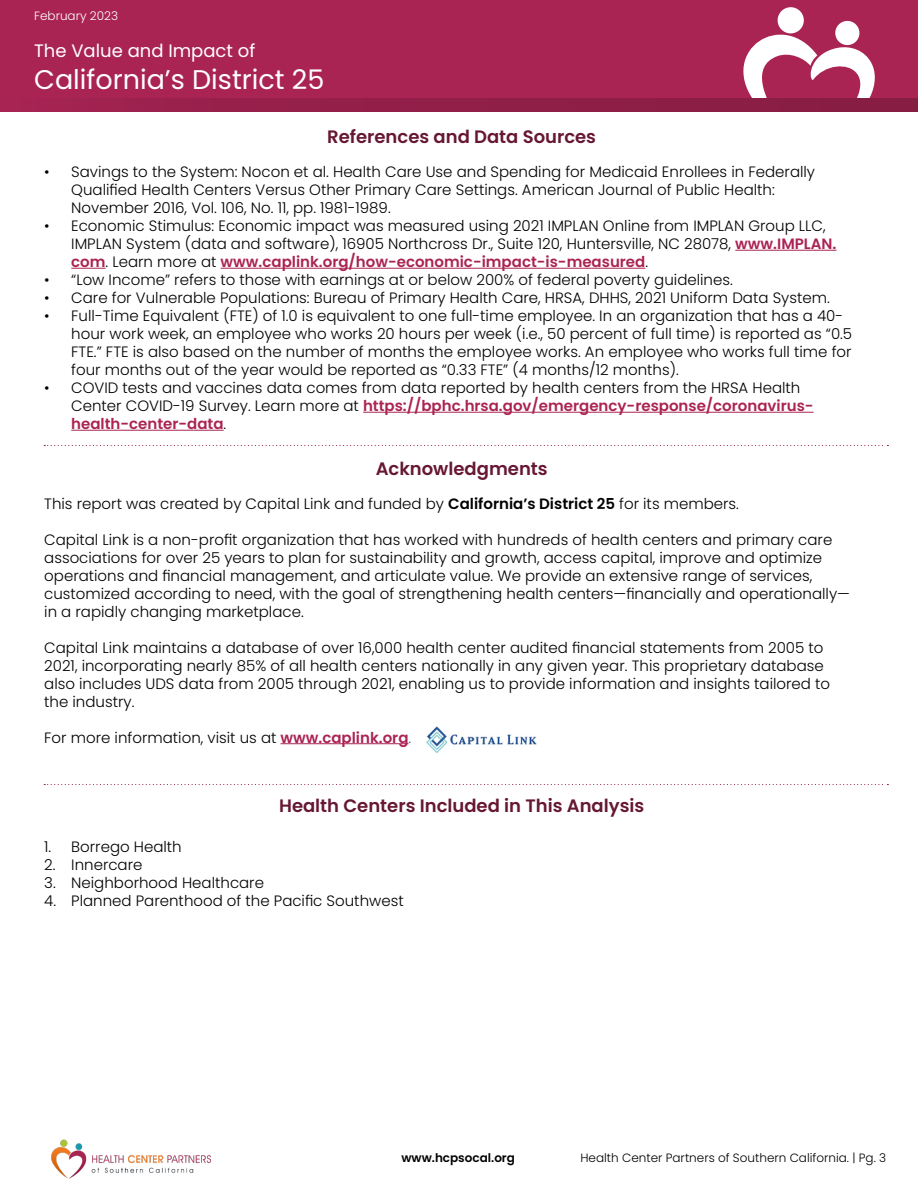
<style>
.page{position:relative;width:918px;height:1188px;background:#fff}
.page>*{position:absolute;margin:0;border:0;box-sizing:border-box;transform-origin:0 0}
.t1{font:27px "Poppins";color:#fff}
.t2{font:600 18px "Poppins";color:#661733}
.t3{font:18px "Poppins";color:#fff}
.t4{font:300 15px/18px "Poppins";color:#000}
.t5{font:300 12px "Poppins";color:#000}
.t6{font:600 12px "Poppins";color:#000}
.t7{font:300 12px "Poppins";color:#fff}
.s1{font-weight:600;color:#aa2453}
.s2{font-weight:600}
.s3{color:#215e9e}
</style>
<div class="page">
<hr style="left:735px;top:250px;width:102px;height:1px;background:#aa2453">
<hr style="left:71px;top:268px;width:35px;height:1px;background:#aa2453">
<hr style="left:221px;top:268px;width:424px;height:1px;background:#aa2453">
<hr style="left:363px;top:412px;width:451px;height:1px;background:#aa2453">
<hr style="left:71px;top:430px;width:153px;height:1px;background:#aa2453">
<svg style="left:44px;top:445px;width:844px;height:1px"></svg>
<hr style="left:281px;top:743px;width:128px;height:1px;background:#aa2453">
<svg style="left:44px;top:784px;width:844px;height:1px"></svg>
<img style="left:427px;top:726px;width:109px;height:26px">
<div style="left:0;top:0;width:918px;height:108px;background:#aa2453"></div>
<svg style="left:719px;top:8px;width:190px;height:91px"></svg>
<div style="left:778px;top:7px;width:26px;height:26px;background:#fff;border-radius:50%"></div>
<div style="left:835px;top:21px;width:24px;height:24px;background:#fff;border-radius:50%"></div>
<svg style="left:0;top:99px;width:918px;height:13px;background:#921f48"></svg>
<img style="left:51px;top:1139px;width:160px;height:39px">
<p class="t7" style="left:34px;top:9px;width:85px">February 2023</p>
<p class="t3" style="left:34px;top:40px;width:223px">The Value and Impact of</p>
<h1 class="t1" style="left:34px;top:64px;width:292px">California’s District 25</h1>
<p class="t2" style="left:327px;top:126px;width:270px">References and Data Sources</p>
<p class="t4" style="left:71px;top:163px;width:745px;text-indent:-27px">• Savings to the System: Nocon et al. Health Care Use and Spending for Medicaid Enrollees in Federally<br>Qualified Health Centers Versus Other Primary Care Settings. American Journal of Public Health:<br>November 2016, Vol. 106, No. 11, pp. 1981-1989.</p>
<p class="t4" style="left:71px;top:217px;width:767px;text-indent:-27px">• Economic Stimulus: Economic impact was measured using 2021 IMPLAN Online from IMPLAN Group LLC,<br>IMPLAN System (data and software), 16905 Northcross Dr., Suite 120, Huntersville, NC 28078, <span class="s1">www.IMPLAN. com</span>. Learn more at <span class="s1">www.caplink.org/how-economic-impact-is-measured</span>.</p>
<p class="t4" style="left:44px;top:271px;width:690px">• “Low Income” refers to those with earnings at or below 200% of federal poverty guidelines.</p>
<p class="t4" style="left:44px;top:289px;width:787px">• Care for Vulnerable Populations: Bureau of Primary Health Care, HRSA, DHHS, 2021 Uniform Data System.</p>
<p class="t4" style="left:71px;top:307px;width:782px;text-indent:-27px">• Full-Time Equivalent (FTE) of 1.0 is equivalent to one full-time employee. In an organization that has a 40- hour work week, an employee who works 20 hours per week (i.e., 50 percent of full time) is reported as “0.5<br>FTE.” FTE is also based on the number of months the employee works. An employee who works full time for four months out of the year would be reported as “0.33 FTE” (4 months/12 months).</p>
<p class="t4" style="left:71px;top:379px;width:744px;text-indent:-27px">• COVID tests and vaccines data comes from data reported by health centers from the HRSA Health<br>Center COVID-19 Survey. Learn more at <span class="s1">https://bphc.hrsa.gov/emergency-response/coronavirus&shy;health-center-data</span>.</p>
<p class="t2" style="left:376px;top:458px;width:173px">Acknowledgments</p>
<p class="t4" style="left:44px;top:494px;width:696px">This report was created by Capital Link and funded by <span class="s2">California’s District 25</span> for its members.</p>
<p class="t4" style="left:44px;top:530px;width:807px">Capital Link is a non-profit organization that has worked with hundreds of health centers and primary care associations for over 25 years to plan for sustainability and growth, access capital, improve and optimize operations and financial management, and articulate value. We provide an extensive range of services, customized according to need, with the goal of strengthening health centers—financially and operationally— in a rapidly changing marketplace.</p>
<p class="t4" style="left:44px;top:638px;width:787px">Capital Link maintains a database of over 16,000 health center audited financial statements from 2005 to 2021, incorporating nearly 85% of all health centers nationally in any given year. This proprietary database also includes UDS data from 2005 through 2021, enabling us to provide information and insights tailored to the industry.</p>
<p class="t4" style="left:44px;top:728px;width:369px">For more information, visit us at <span class="s1">www.caplink.org</span><span class="s3">.</span></p>
<p class="t2" style="left:279px;top:795px;width:367px">Health Centers Included in This Analysis</p>
<p class="t4" style="left:44px;top:838px;width:139px">1. Borrego Health</p>
<p class="t4" style="left:44px;top:856px;width:100px">2. Innercare</p>
<p class="t4" style="left:44px;top:874px;width:221px">3. Neighborhood Healthcare</p>
<p class="t4" style="left:44px;top:892px;width:361px">4. Planned Parenthood of the Pacific Southwest</p>
<p class="t6" style="left:402px;top:1150px;width:115px">www.hcpsocal.org</p>
<p class="t5" style="left:580px;top:1150px;width:307px">Health Center Partners of Southern California. | Pg. 3</p>
</div>
